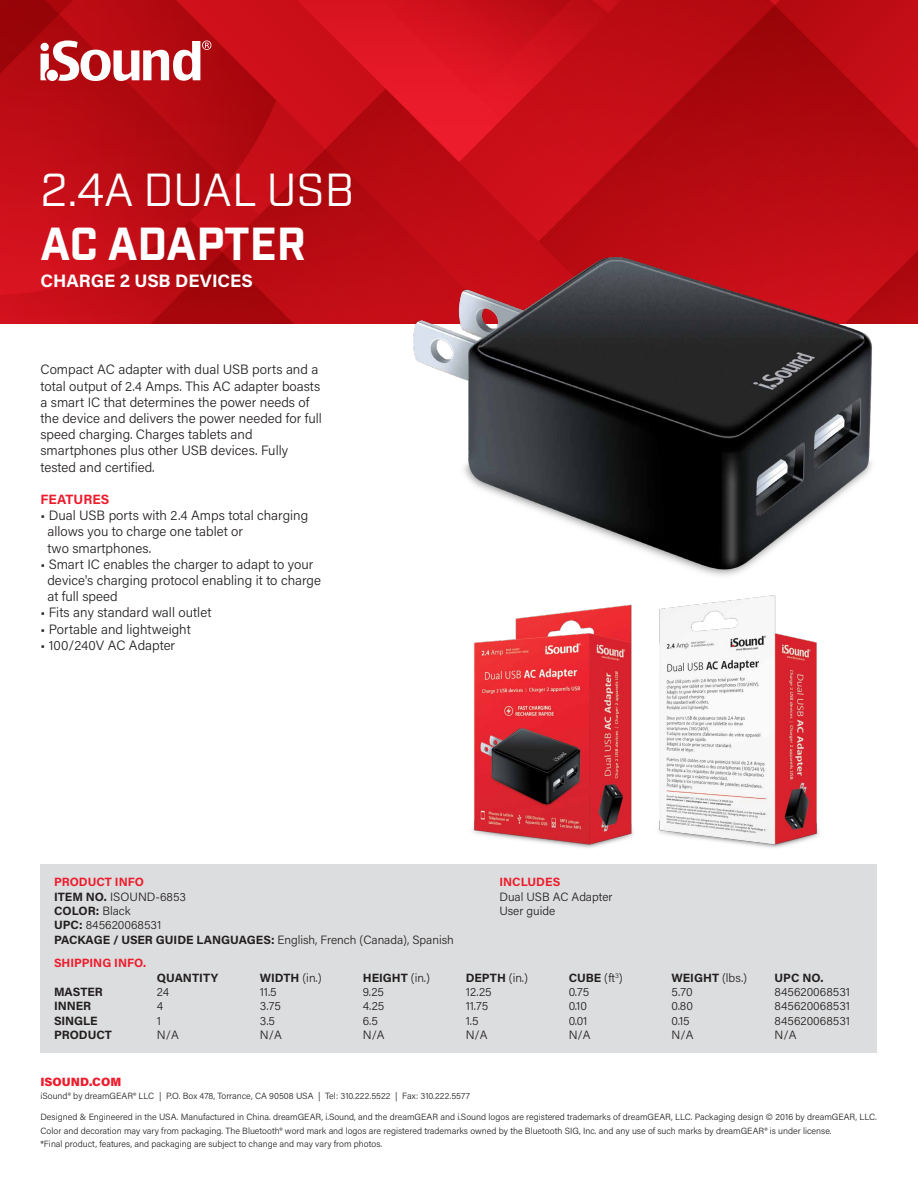
<style>
.page{position:relative;width:918px;height:1188px;background:#fff}
.page>*{position:absolute;margin:0;border:0;box-sizing:border-box;transform-origin:0 0}
.t1{font:45px "Industry";color:#fff}
.t2{font:700 45px "Industry";color:#fff}
.t3{font:700 18px "Acumin Pro";color:#fff}
.t4{font:300 13.5px/16.2px "Acumin Pro";color:#231f20}
.t5{font:700 13.5px "Acumin Pro";letter-spacing:.005em;color:#ed1c2c}
.t6{font:300 12px/14.4px "Acumin Pro";color:#231f20}
.t7{font:700 12px/14.4px "Acumin Pro";color:#231f20}
.t8{font:700 12px "Acumin Pro";color:#ed1c2c}
.t9{font:900 12px "Acumin Pro";color:#ed1c2c}
.t10{font:300 9px/13.5px "Acumin Pro";color:#231f20}
.s1{font-weight:700;color:#ed1c2c}
.s2{font-weight:700}
</style>
<div class="page">
<svg style="left:695px;top:0;width:223px;height:89px;background:#b30910"></svg>
<svg style="left:260px;top:89px;width:658px;height:235px;background:#ba0b12"></svg>
<svg style="left:0;top:81px;width:260px;height:139px;background:#b90b13"></svg>
<svg style="left:0;top:220px;width:591px;height:104px;background:#be0c14"></svg>
<svg style="left:353px;top:0;width:342px;height:162px;background:#be0c14"></svg>
<svg style="left:328px;top:0;width:342px;height:137px;background:#ce101b"></svg>
<img style="left:414px;top:258px;width:464px;height:318px">
<img style="left:473px;top:595px;width:346px;height:253px">
<div style="left:40px;top:864px;width:838px;height:189px;background:#dcddde"></div>
<svg style="left:0;top:0;width:370px;height:81px;background:#c4262d"></svg>
<h1 class="t1" style="left:40px;top:163px;width:315px">2.4A DUAL USB</h1>
<h1 class="t2" style="left:40px;top:217px;width:267px">AC ADAPTER</h1>
<h2 class="t3" style="left:40px;top:268px;width:214px">CHARGE 2 USB DEVICES</h2>
<p class="t4" style="left:40px;top:361px;width:283px">Compact AC adapter with dual USB ports and a total output of 2.4 Amps. This AC adapter boasts a smart IC that determines the power needs of the device and delivers the power needed for full speed charging. Charges tablets and smartphones plus other USB devices. Fully tested and certified.</p>
<h3 class="t5" style="left:40px;top:490px;width:70px">FEATURES</h3>
<h3 class="t4" style="left:47px;top:507px;width:262px;text-indent:-7px">• Dual USB ports with 2.4 Amps total charging allows you to charge one tablet or<br>two smartphones.</h3>
<h3 class="t4" style="left:47px;top:555px;width:275px;text-indent:-7px">• Smart IC enables the charger to adapt to your device's charging protocol enabling it to charge at full speed</h3>
<h3 class="t4" style="left:40px;top:604px;width:172px">• Fits any standard wall outlet</h3>
<h3 class="t4" style="left:40px;top:620px;width:152px">• Portable and lightweight</h3>
<h3 class="t4" style="left:40px;top:636px;width:136px">• 100/240V AC Adapter</h3>
<h3 class="t6" style="left:54px;top:874px;width:401px"><span class="s1">PRODUCT INFO<br></span><span class="s2">ITEM NO.</span> ISOUND-6853<br><span class="s2">COLOR:</span> Black<br><span class="s2">UPC:</span> 845620068531<br><span class="s2">PACKAGE / USER GUIDE LANGUAGES:</span> English, French (Canada), Spanish</h3>
<h3 class="t8" style="left:54px;top:955px;width:94px">SHIPPING INFO.</h3>
<h3 class="t7" style="left:54px;top:984px;width:60px">MASTER<br>INNER<br>SINGLE<br>PRODUCT</h3>
<h3 class="t8" style="left:500px;top:874px;width:62px">INCLUDES</h3>
<h3 class="t6" style="left:500px;top:889px;width:115px">Dual USB AC Adapter<br>User guide</h3>
<h3 class="t6" style="left:260px;top:970px;width:63px"><span class="s2">WIDTH</span> (in.)<br>11.5<br>3.75<br>3.5<br>N/A</h3>
<h3 class="t6" style="left:363px;top:970px;width:69px"><span class="s2">HEIGHT</span> (in.)<br>9.25<br>4.25<br>6.5<br>N/A</h3>
<h3 class="t6" style="left:466px;top:970px;width:64px"><span class="s2">DEPTH</span> (in.)<br>12.25<br>11.75<br>1.5<br>N/A</h3>
<h3 class="t6" style="left:569px;top:970px;width:56px"><span class="s2">CUBE</span> (ft<sup>3</sup>)<br>0.75<br>0.10<br>0.01<br>N/A</h3>
<h3 class="t6" style="left:672px;top:970px;width:77px"><span class="s2">WEIGHT</span> (lbs.)<br>5.70<br>0.80<br>0.15<br>N/A</h3>
<h3 class="t7" style="left:775px;top:970px;width:51px">UPC NO.</h3>
<h3 class="t7" style="left:157px;top:970px;width:63px">QUANTITY</h3>
<h3 class="t6" style="left:157px;top:984px;width:23px">24<br>4<br>1<br>N/A</h3>
<h3 class="t6" style="left:775px;top:984px;width:77px;text-align:justify">845620068531<br>845620068531<br>845620068531<br>N/A</h3>
<h3 class="t9" style="left:40px;top:1073px;width:82px">ISOUND.COM</h3>
<p class="t10" style="left:40px;top:1089px;width:431px">iSound® by dreamGEAR® LLC | P.O. Box 478, Torrance, CA 90508 USA | Tel: 310.222.5522 | Fax: 310.222.5577</p>
<p class="t10" style="left:40px;top:1110px;width:838px">Designed &amp; Engineered in the USA. Manufactured in China. dreamGEAR, i.Sound, and the dreamGEAR and i.Sound logos are registered trademarks of dreamGEAR, LLC. Packaging design © 2016 by dreamGEAR, LLC.<br>Color and decoration may vary from packaging. The Bluetooth® word mark and logos are registered trademarks owned by the Bluetooth SIG, Inc. and any use of such marks by dreamGEAR® is under license.<br>*Final product, features, and packaging are subject to change and may vary from photos.</p>
</div>
